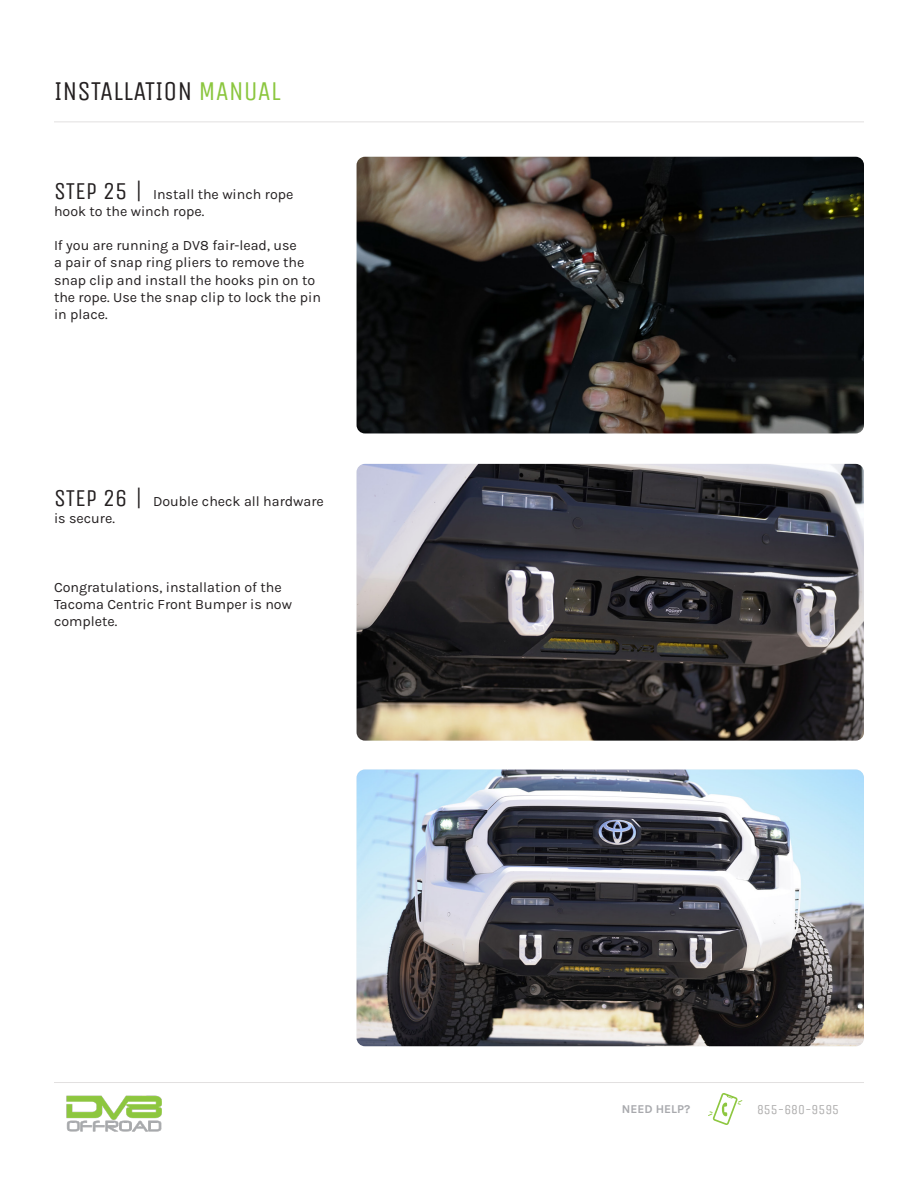
<style>
.page{position:relative;width:918px;height:1188px;background:#fff}
.page>*{position:absolute;margin:0;border:0;box-sizing:border-box;transform-origin:0 0}
.t1{font:27px "Unica One";color:#231f20}
.t2{font:14.25px/17.1px "Karla";color:#231f20}
.t3{font:13.5px "Unica One";color:#aeadad}
.t4{font:700 12px "Karla";color:#a8a9ad}
.s1{color:#8bc63e}
.s2{font-family:"Unica One";font-size:24px}
</style>
<div class="page">
<img style="left:357px;top:464px;width:507px;height:277px">
<img style="left:357px;top:770px;width:507px;height:276px">
<img style="left:357px;top:157px;width:507px;height:276px">
<hr style="left:54px;top:122px;width:810px;height:1px;background:#e2e0e0">
<svg style="left:708px;top:1093px;width:34px;height:32px"></svg>
<hr style="left:54px;top:1082px;width:810px;height:1px;background:#e2e0e0">
<img style="left:66px;top:1095px;width:96px;height:37px">
<p class="t1" style="left:54px;top:72px;width:228px">INSTALLATION <span class="s1">MANUAL</span></p>
<p class="t2" style="left:54px;top:185px;width:241px"><span class="s2">STEP 25 |</span> Install the winch rope hook to the winch rope.</p>
<p class="t2" style="left:54px;top:237px;width:269px">If you are running a DV8 fair-lead, use<br>a pair of snap ring pliers to remove the snap clip and install the hooks pin on to the rope. Use the snap clip to lock the pin in place.</p>
<p class="t2" style="left:54px;top:492px;width:271px"><span class="s2">STEP 26 |</span> Double check all hardware is secure.</p>
<p class="t2" style="left:54px;top:578px;width:240px">Congratulations, installation of the<br>Tacoma Centric Front Bumper is now complete.</p>
<p class="t4" style="left:622px;top:1101px;width:70px">NEED HELP?</p>
<p class="t3" style="left:757px;top:1100px;width:84px">855-680-9595</p>
</div>
